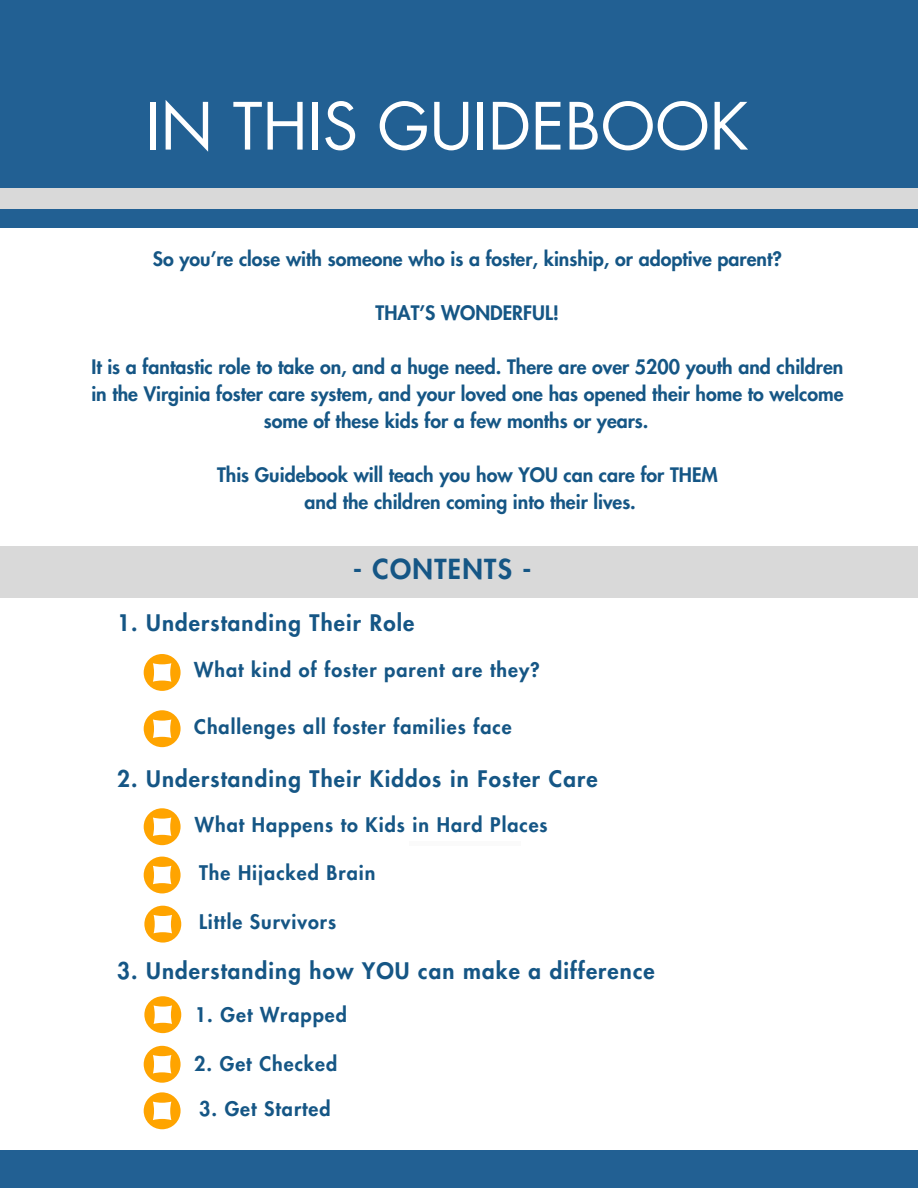
<style>
.page{position:relative;width:918px;height:1188px;background:#fff}
.page>*{position:absolute;margin:0;border:0;box-sizing:border-box;transform-origin:0 0}
.t1{font:63.3px "Futura LT Pro";color:#fff}
.t2{font:800 27px "Futura LT Pro";letter-spacing:.05em;color:#155685}
.t3{font:800 22.35px "Futura LT Pro";letter-spacing:.05em;color:#155685}
.t4{font:800 19.65px "Futura LT Pro";letter-spacing:.05em;color:#155685}
.t5{font:800 19.5px "Futura LT Pro";color:#155685}
</style>
<div class="page">
<div style="left:0;top:0;width:918px;height:227px;background:#226093"></div>
<div style="left:0;top:189px;width:918px;height:20px;background:#d9d9d9"></div>
<div style="left:409px;top:841px;width:111px;height:5px;background:#fafafa"></div>
<svg style="left:144px;top:654px;width:37px;height:37px"></svg>
<svg style="left:144px;top:808px;width:37px;height:37px"></svg>
<svg style="left:144px;top:996px;width:37px;height:37px"></svg>
<svg style="left:144px;top:710px;width:37px;height:37px"></svg>
<svg style="left:144px;top:857px;width:37px;height:36px"></svg>
<svg style="left:144px;top:1046px;width:37px;height:37px"></svg>
<svg style="left:144px;top:1092px;width:37px;height:37px"></svg>
<svg style="left:144px;top:906px;width:37px;height:37px"></svg>
<div style="left:0;top:547px;width:918px;height:51px;background:#d9d9d9"></div>
<div style="left:0;top:1151px;width:918px;height:37px;background:#226093"></div>
<h1 class="t1" style="left:145px;top:97px;width:605px">IN THIS GUIDEBOOK</h1>
<p class="t5" style="left:153px;top:250px;width:631px">So you’re close with someone who is a foster, kinship, or adoptive parent?</p>
<h4 class="t5" style="left:376px;top:304px;width:185px">THAT’S WONDERFUL!</h4>
<p class="t5" style="left:91px;top:358px;width:753px">It is a fantastic role to take on, and a huge need. There are over 5200 youth and children</p>
<p class="t5" style="left:91px;top:385px;width:754px">in the Virginia foster care system, and your loved one has opened their home to welcome</p>
<p class="t5" style="left:264px;top:412px;width:386px">some of these kids for a few months or years.</p>
<p class="t5" style="left:217px;top:466px;width:502px">This Guidebook will teach you how YOU can care for THEM</p>
<p class="t5" style="left:305px;top:493px;width:333px">and the children coming into their lives.</p>
<p class="t2" style="left:353px;top:557px;width:180px">- CONTENTS -</p>
<h2 class="t3" style="left:117px;top:612px;width:299px">1. Understanding Their Role</h2>
<p class="t4" style="left:194px;top:661px;width:347px">What kind of foster parent are they?</p>
<h3 class="t4" style="left:194px;top:717px;width:319px">Challenges all foster families face</h3>
<h3 class="t3" style="left:117px;top:768px;width:482px">2. Understanding Their Kiddos in Foster Care</h3>
<p class="t4" style="left:195px;top:815px;width:354px">What Happens to Kids in Hard Places</p>
<p class="t4" style="left:199px;top:864px;width:178px">The Hijacked Brain</p>
<p class="t4" style="left:199px;top:913px;width:139px">Little Survivors</p>
<p class="t3" style="left:117px;top:960px;width:539px">3. Understanding how YOU can make a difference</p>
<p class="t4" style="left:195px;top:1006px;width:153px">1. Get Wrapped</p>
<p class="t4" style="left:194px;top:1055px;width:145px">2. Get Checked</p>
<p class="t4" style="left:199px;top:1100px;width:133px">3. Get Started</p>
</div>
